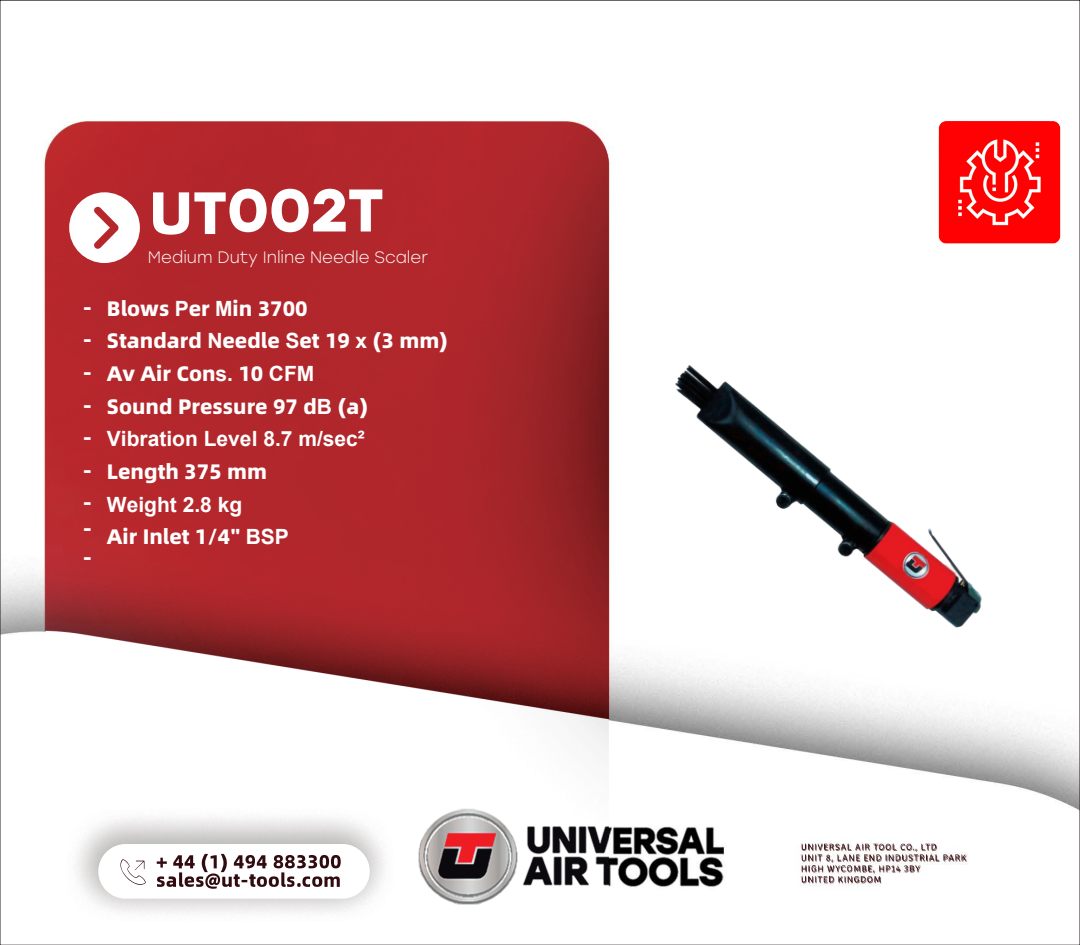
<style>
.page{position:relative;width:1080px;height:945px;background:#fff}
.page>*{position:absolute;margin:0;border:0;box-sizing:border-box;transform-origin:0 0}
.t1{font:700 60px "Stolzl";color:#fff}
.t2{font:800 60px "Alibaba Sans";color:#fff}
.t3{font:800 21px/32.5px "Alibaba Sans";color:#fff}
.t4{font:700 21px "Arial";color:#fff}
.t5{font:300 16.5px "Stolzl";color:#fff}
.s1{font-family:"Arial";font-weight:700}
</style>
<div class="page">
<img style="left:2px;top:120px;width:1076px;height:768px">
<img style="left:46px;top:122px;width:563px;height:792px">
<img style="left:802px;top:844px;width:134px;height:17px">
<img style="left:98px;top:844px;width:272px;height:55px;border-radius:27px">
<img style="left:157px;top:854px;width:184px;height:18px">
<img style="left:120px;top:859px;width:26px;height:27px">
<img style="left:69px;top:192px;width:71px;height:71px">
<img style="left:936px;top:121px;width:125px;height:125px">
<img style="left:584px;top:264px;width:479px;height:479px">
<p class="t3" style="left:83px;top:293px;width:11px;text-align:justify">- - - - - - -</p>
<p class="t3" style="left:83px;top:512px;width:11px;line-height:29.4px">- -</p>
<h1 class="t1" style="left:227px;top:167px;width:158px">002T</h1>
<h1 class="t2" style="left:149px;top:187px;width:79px">UT</h1>
<p class="t5" style="left:148px;top:246px;width:282px">Medium Duty Inline Needle Scaler</p>
<p class="t3" style="left:107px;top:291px;width:342px">Blows <span class="s1">P</span>er <span class="s1">M</span>in 3700<br>Standard <span class="s1">N</span>eedle <span class="s1">S</span>et 19 <span class="s1">x</span> (3 mm)<br>Av Air Con<span class="s1">s.</span> 10 <span class="s1">CFM<br></span>Sound Pressure 97 d<span class="s1">B</span> (a)</p>
<p class="t4" style="left:107px;top:424px;width:259px">Vibration Level 8.7 m/sec²</p>
<p class="t3" style="left:107px;top:454px;width:162px">Length 375 mm</p>
<p class="t4" style="left:107px;top:489px;width:137px">Weight 2.8 kg</p>
<p class="t3" style="left:107px;top:519px;width:183px">Air Inlet 1/4<span class="s1">" BSP</span></p>
</div>
